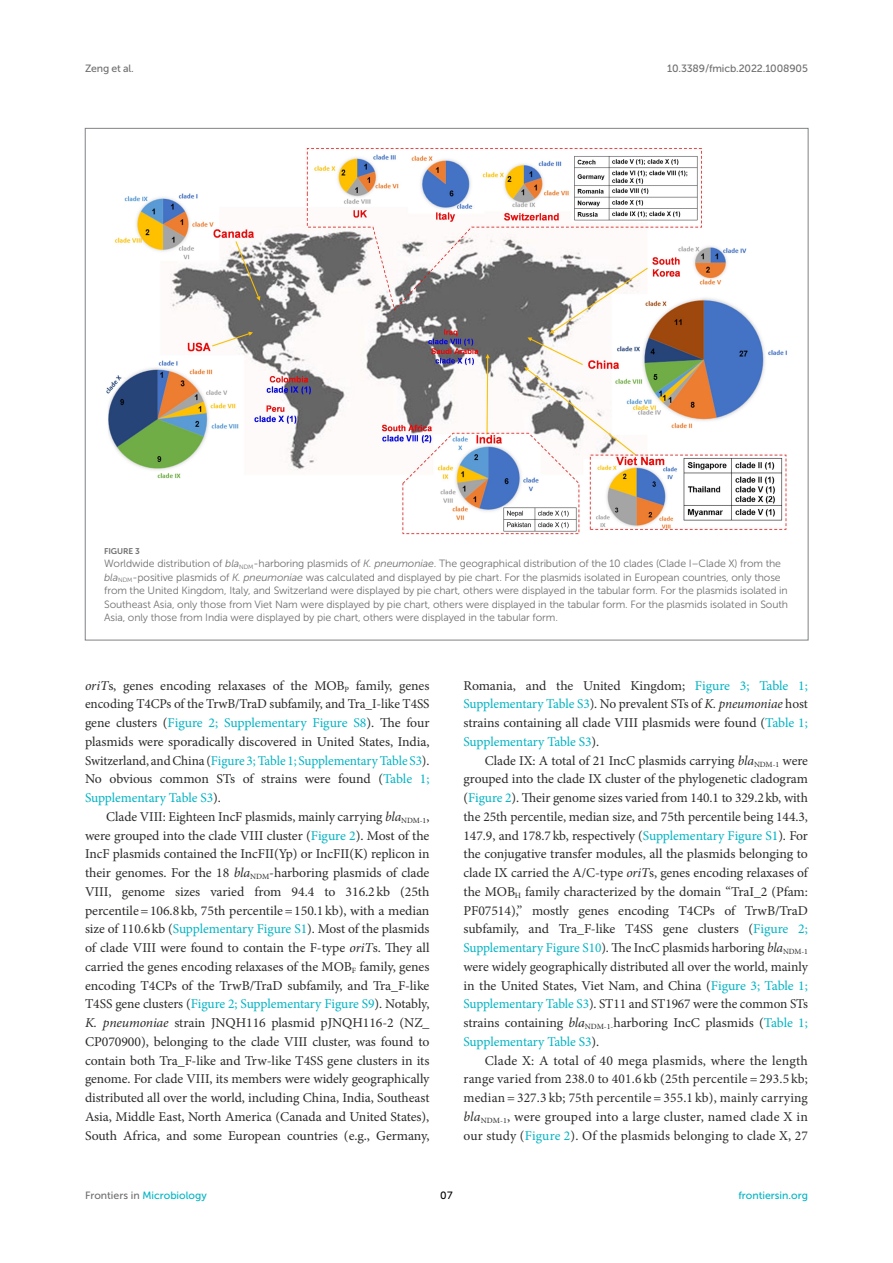
<style>
.page{position:relative;width:893px;height:1263px;background:#fff}
.page>*{position:absolute;margin:0;border:0;box-sizing:border-box;transform-origin:0 0}
.TEXT{font:13.5px/18.8px "Minion Pro";letter-spacing:-.005em;color:#2b2b2a;text-align:justify}
.FIG_LEG{font:10.5px/13.5px "Museo Sans 300";letter-spacing:-.01em;color:#706f70}
.t1{font:10.5px "Museo Sans 500";color:#00b4c4}
.t2{font:10.5px "Museo Sans 500";letter-spacing:-.015em;color:#706f70}
.t3{font:10.5px "Museo Sans 500";color:#000}
.FIG_HD{font:8.25px "Museo Sans 700";letter-spacing:-.01em;color:#706f70}
.s1{font-style:italic}
.s2{color:#00b4c4}
.s3{color:#00b9c9}
.s4{color:#706f70}
</style>
<div class="page">
<img style="left:106px;top:147px;width:681px;height:388px">
<p class="t2" style="left:85px;top:63px;width:50px">Zeng et al.</p>
<p class="t2" style="left:667px;top:63px;width:142px">10.3389/fmicb.2022.1008905</p>
<p class="FIG_HD" style="left:104px;top:546px;width:37px">FIGURE 3</p>
<p class="FIG_LEG" style="left:104px;top:557px;width:685px">Worldwide distribution of <span class="s1">bla</span><sub>NDM</sub>-harboring plasmids of <span class="s1">K. pneumoniae</span>. The geographical distribution of the 10 clades (Clade I–Clade X) from the <span class="s1">bla</span><sub>NDM</sub>-positive plasmids of <span class="s1">K. pneumoniae</span> was calculated and displayed by pie chart. For the plasmids isolated in European countries, only those from the United Kingdom, Italy, and Switzerland were displayed by pie chart, others were displayed in the tabular form. For the plasmids isolated in Southeast Asia, only those from Viet Nam were displayed by pie chart, others were displayed in the tabular form. For the plasmids isolated in South Asia, only those from India were displayed by pie chart, others were displayed in the tabular form.</p>
<p class="TEXT" style="left:85px;top:676px;width:346px"><span class="s1">oriT</span>s, genes encoding relaxases of the MOB<sub>P</sub> family, genes encoding T4CPs of the TrwB/TraD subfamily, and Tra_I-like T4SS gene clusters (<span class="s2">Figure 2</span><span class="s3">;</span> <span class="s2">Supplementary Figure S8</span>). The four plasmids were sporadically discovered in United States, India, Switzerland, and China (<span class="s2">Figure 3</span><span class="s3">;</span><span class="s2">Table 1</span><span class="s3">;</span> <span class="s2">Supplementary Table S3</span>).<br>No obvious common STs of strains were found (<span class="s2">Table 1</span><span class="s3">; </span><span class="s2">Supplementary Table S3</span>).</p>
<p class="TEXT" style="left:85px;top:807px;width:346px;text-indent:21px">Clade VIII: Eighteen IncF plasmids, mainly carrying <span class="s1">bla</span><sub>NDM-1</sub>, were grouped into the clade VIII cluster (<span class="s2">Figure 2</span>). Most of the IncF plasmids contained the IncFII(Yp) or IncFII(K) replicon in their genomes. For the 18 <span class="s1">bla</span><sub>NDM</sub>-harboring plasmids of clade VIII, genome sizes varied from 94.4 to 316.2kb (25th percentile=106.8kb, 75th percentile=150.1kb), with a median size of 110.6kb (<span class="s2">Supplementary Figure S1</span>). Most of the plasmids of clade VIII were found to contain the F-type <span class="s1">oriT</span>s. They all carried the genes encoding relaxases of the MOB<sub>F</sub> family, genes encoding T4CPs of the TrwB/TraD subfamily, and Tra_F-like T4SS gene clusters (<span class="s2">Figure 2</span><span class="s3">;</span> <span class="s2">Supplementary Figure S9</span>). Notably, <span class="s1">K. pneumoniae</span> strain JNQH116 plasmid pJNQH116-2 (NZ_ CP070900), belonging to the clade VIII cluster, was found to contain both Tra_F-like and Trw-like T4SS gene clusters in its genome. For clade VIII, its members were widely geographically distributed all over the world, including China, India, Southeast Asia, Middle East, North America (Canada and United States), South Africa, and some European countries (e.g., Germany,</p>
<p class="TEXT" style="left:463px;top:676px;width:346px">Romania, and the United Kingdom; <span class="s2">Figure 3</span><span class="s3">;</span> <span class="s2">Table 1</span><span class="s3">; </span><span class="s2">Supplementary Table S3</span>). No prevalent STs of <span class="s1">K. pneumoniae</span> host strains containing all clade VIII plasmids were found (<span class="s2">Table 1</span><span class="s3">; </span><span class="s2">Supplementary Table S3</span>).</p>
<p class="TEXT" style="left:463px;top:751px;width:346px;text-indent:21px">Clade IX: A total of 21 IncC plasmids carrying <span class="s1">bla</span><sub>NDM-1</sub> were grouped into the clade IX cluster of the phylogenetic cladogram (<span class="s2">Figure 2</span>). Their genome sizes varied from 140.1 to 329.2kb, with the 25th percentile, median size, and 75th percentile being 144.3, 147.9, and 178.7kb, respectively (<span class="s2">Supplementary Figure S1</span>). For the conjugative transfer modules, all the plasmids belonging to clade IX carried the A/C-type <span class="s1">oriT</span>s, genes encoding relaxases of the MOB<sub>H</sub> family characterized by the domain “TraI_2 (Pfam:<br>PF07514),” mostly genes encoding T4CPs of TrwB/TraD subfamily, and Tra_F-like T4SS gene clusters (<span class="s2">Figure 2</span><span class="s3">; </span><span class="s2">Supplementary Figure S10</span>). The IncC plasmids harboring <span class="s1">bla</span><sub>NDM-1 </sub>were widely geographically distributed all over the world, mainly in the United States, Viet Nam, and China (<span class="s2">Figure 3</span><span class="s3">;</span> <span class="s2">Table 1</span><span class="s3">; </span><span class="s2">Supplementary Table S3</span>). ST11 and ST1967 were the common STs strains containing <span class="s1">bla</span><sub>NDM-1-</sub>harboring IncC plasmids (<span class="s2">Table 1</span><span class="s3">; </span><span class="s2">Supplementary Table S3</span>).</p>
<p class="TEXT" style="left:463px;top:1051px;width:346px;text-indent:21px">Clade X: A total of 40 mega plasmids, where the length range varied from 238.0 to 401.6 kb (25th percentile = 293.5 kb; median = 327.3 kb; 75th percentile = 355.1 kb), mainly carrying <span class="s1">bla</span><sub>NDM-1</sub>, were grouped into a large cluster, named clade X in our study (<span class="s2">Figure 2</span>). Of the plasmids belonging to clade X, 27</p>
<p class="t1" style="left:85px;top:1190px;width:123px"><span class="s4">Frontiers in</span> Microbiology</p>
<p class="t3" style="left:440px;top:1190px;width:14px">07</p>
<p class="t1" style="left:738px;top:1190px;width:71px">frontiersin.org</p>
</div>
